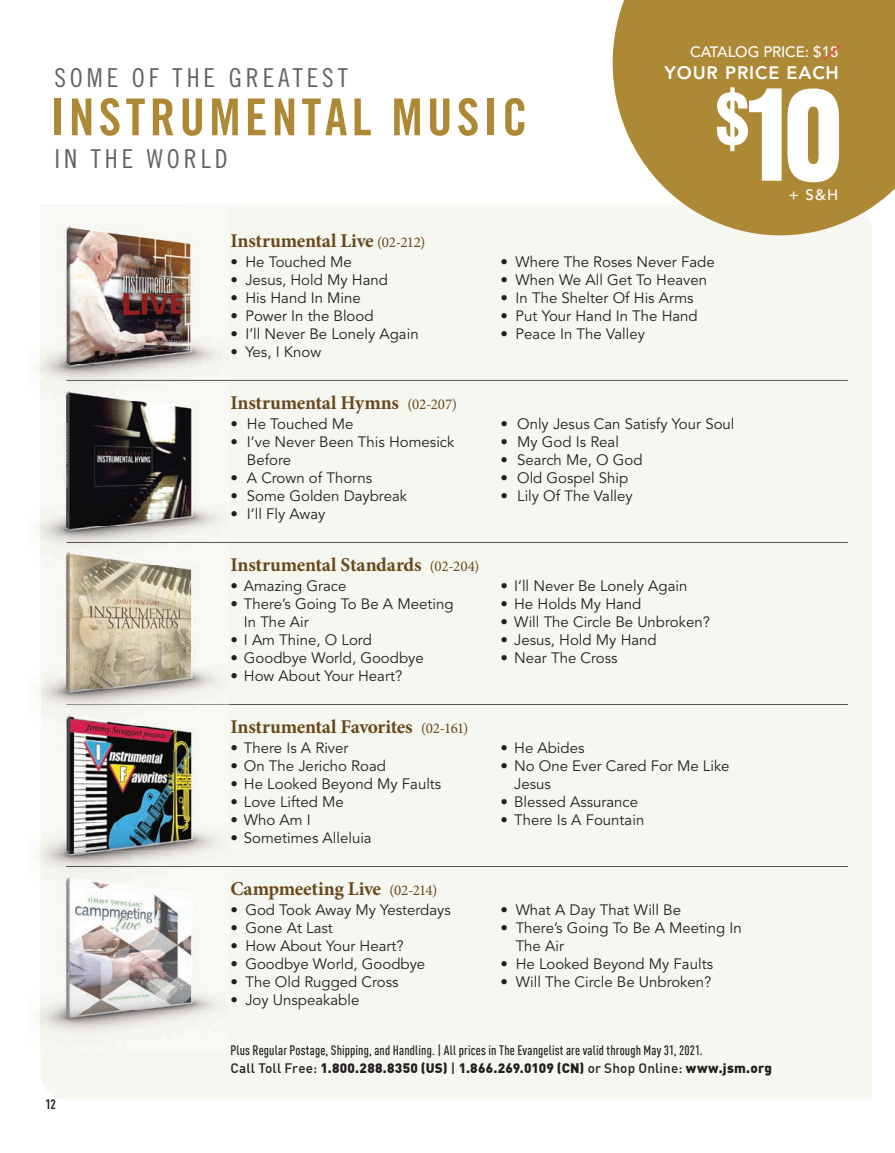
<style>
.page{position:relative;width:895px;height:1153px;background:#fff}
.page>*{position:absolute;margin:0;border:0;box-sizing:border-box;transform-origin:0 0}
.t1{font:126.45px "Gothic Thirteen Std";color:#fff}
.t2{font:51px "Trade Gothic LT Std Bd Cn 20";letter-spacing:.085em;color:#ad8936}
.t3{font:26.1px "Trade Gothic LT Std Cn 18";letter-spacing:.15em;color:#636366}
.t4{font:700 19.5px "Minion Pro";letter-spacing:-.01em;color:#68481a}
.t5{font:800 18px "Avenir LT Std";letter-spacing:.05em;color:#fff}
.t6{font:15px/18px "Avenir LT Std";color:#231f20}
.t7{font:500 15px "Avenir LT Std";color:#fff}
.t8{font:500 condensed 13.5px/18px "DIN Offc";letter-spacing:.01em;color:#231f20}
.t9{font:700 condensed 13.5px "DIN Offc";color:#231f20}
.s1{font-weight:400;font-size:15px}
.s2{font-weight:900}
.s3{font-stretch:normal}
.s4{font-weight:900;font-stretch:normal}
</style>
<div class="page">
<div style="left:41px;top:205px;width:831px;height:894px;background:#f7f7f2"></div>
<img style="left:40px;top:241px;width:1px;height:810px">
<img style="left:41px;top:205px;width:141px;height:160px">
<img style="left:182px;top:205px;width:47px;height:160px">
<img style="left:41px;top:400px;width:188px;height:126px">
<img style="left:40px;top:365px;width:189px;height:35px">
<img style="left:41px;top:564px;width:188px;height:287px">
<img style="left:40px;top:526px;width:189px;height:38px">
<hr style="left:66px;top:380px;width:781px;height:1px;background:#57585a">
<hr style="left:66px;top:542px;width:781px;height:1px;background:#57585a">
<hr style="left:66px;top:704px;width:781px;height:1px;background:#57585a">
<hr style="left:66px;top:866px;width:781px;height:1px;background:#57585a">
<img style="left:40px;top:689px;width:189px;height:37px">
<img style="left:66px;top:704px;width:163px;height:1px">
<svg style="left:229px;top:866px;width:1px;height:22px"></svg>
<img style="left:41px;top:888px;width:188px;height:163px">
<img style="left:40px;top:851px;width:189px;height:37px">
<img style="left:66px;top:866px;width:163px;height:1px">
<svg style="left:612px;top:0;width:282px;height:235px;background:#b6974e"></svg>
<svg style="left:821px;top:44px;width:20px;height:18px"></svg>
<h3 class="t3" style="left:54px;top:62px;width:295px">SOME OF THE GREATEST</h3>
<h2 class="t2" style="left:50px;top:86px;width:479px">INSTRUMENTAL MUSIC</h2>
<h3 class="t3" style="left:54px;top:143px;width:175px">IN THE WORLD</h3>
<h3 class="t4" style="left:230px;top:227px;width:196px">Instrumental Live <span class="s1">(02-212)</span></h3>
<p class="t7" style="left:690px;top:43px;width:150px">CATALOG PRICE: $18</p>
<p class="t5" style="left:664px;top:62px;width:176px">YOUR PRICE EACH</p>
<h1 class="t1" style="left:716px;top:57px;width:126px"><sup>$</sup>10</h1>
<p class="t7" style="left:788px;top:186px;width:51px">+ S&amp;H</p>
<p class="t6" style="left:230px;top:253px;width:123px">• He Touched Me</p>
<p class="t6" style="left:230px;top:271px;width:159px">• Jesus, Hold My Hand</p>
<p class="t6" style="left:230px;top:289px;width:132px">• His Hand In Mine</p>
<p class="t6" style="left:230px;top:307px;width:145px">• Power In the Blood</p>
<p class="t6" style="left:230px;top:325px;width:190px">• I’ll Never Be Lonely Again</p>
<p class="t6" style="left:230px;top:343px;width:92px">• Yes, I Know</p>
<h3 class="t4" style="left:230px;top:389px;width:228px">Instrumental Hymns <span class="s1">(02-207)</span></h3>
<p class="t6" style="left:230px;top:415px;width:124px">• He Touched Me</p>
<p class="t6" style="left:247px;top:433px;width:209px;text-indent:-16px">• I’ve Never Been This Homesick<br>Before</p>
<p class="t6" style="left:230px;top:469px;width:143px">• A Crown of Thorns</p>
<p class="t6" style="left:230px;top:487px;width:178px">• Some Golden Daybreak</p>
<p class="t6" style="left:230px;top:505px;width:96px">• I’ll Fly Away</p>
<h3 class="t4" style="left:230px;top:551px;width:250px">Instrumental Standards <span class="s1">(02-204)</span></h3>
<p class="t6" style="left:230px;top:577px;width:118px">• Amazing Grace</p>
<p class="t6" style="left:244px;top:595px;width:211px;text-indent:-14px">• There’s Going To Be A Meeting<br>In The Air</p>
<p class="t6" style="left:230px;top:631px;width:143px">• I Am Thine, O Lord</p>
<p class="t6" style="left:230px;top:649px;width:195px">• Goodbye World, Goodbye</p>
<p class="t6" style="left:230px;top:667px;width:173px">• How About Your Heart?</p>
<h3 class="t4" style="left:230px;top:713px;width:239px">Instrumental Favorites <span class="s1">(02-161)</span></h3>
<p class="t6" style="left:230px;top:739px;width:120px"><span class="s2">•</span> There Is A River</p>
<p class="t6" style="left:230px;top:757px;width:157px"><span class="s2">•</span> On The Jericho Road</p>
<p class="t6" style="left:230px;top:775px;width:212px"><span class="s2">•</span> He Looked Beyond My Faults</p>
<p class="t6" style="left:230px;top:793px;width:115px"><span class="s2">•</span> Love Lifted Me</p>
<p class="t6" style="left:230px;top:811px;width:82px"><span class="s2">•</span> Who Am I</p>
<p class="t6" style="left:230px;top:829px;width:143px"><span class="s2">•</span> Sometimes Alleluia</p>
<h3 class="t4" style="left:230px;top:875px;width:208px">Campmeeting Live <span class="s1">(02-214)</span></h3>
<p class="t6" style="left:230px;top:901px;width:222px">• God Took Away My Yesterdays</p>
<p class="t6" style="left:230px;top:919px;width:104px">• Gone At Last</p>
<p class="t6" style="left:230px;top:937px;width:175px">• How About Your Heart?</p>
<p class="t6" style="left:230px;top:955px;width:196px">• Goodbye World, Goodbye</p>
<p class="t6" style="left:230px;top:973px;width:170px">• The Old Rugged Cross</p>
<p class="t6" style="left:230px;top:991px;width:130px">• Joy Unspeakable</p>
<p class="t6" style="left:500px;top:253px;width:215px">• Where The Roses Never Fade</p>
<p class="t6" style="left:500px;top:271px;width:208px">• When We All Get To Heaven</p>
<p class="t6" style="left:500px;top:289px;width:194px">• In The Shelter Of His Arms</p>
<p class="t6" style="left:500px;top:307px;width:199px">• Put Your Hand In The Hand</p>
<p class="t6" style="left:500px;top:325px;width:146px">• Peace In The Valley</p>
<p class="t6" style="left:500px;top:415px;width:235px">• Only Jesus Can Satisfy Your Soul</p>
<p class="t6" style="left:500px;top:433px;width:120px">• My God Is Real</p>
<p class="t6" style="left:500px;top:451px;width:143px">• Search Me, O God</p>
<p class="t6" style="left:500px;top:469px;width:129px">• Old Gospel Ship</p>
<p class="t6" style="left:500px;top:487px;width:134px">• Lily Of The Valley</p>
<p class="t6" style="left:500px;top:577px;width:188px">• I’ll Never Be Lonely Again</p>
<p class="t6" style="left:500px;top:595px;width:142px">• He Holds My Hand</p>
<p class="t6" style="left:500px;top:613px;width:211px">• Will The Circle Be Unbroken?</p>
<p class="t6" style="left:500px;top:631px;width:158px">• Jesus, Hold My Hand</p>
<p class="t6" style="left:500px;top:649px;width:118px">• Near The Cross</p>
<p class="t6" style="left:500px;top:739px;width:85px"><span class="s2">•</span> He Abides</p>
<p class="t6" style="left:514px;top:757px;width:217px;text-indent:-14px"><span class="s2">•</span> No One Ever Cared For Me Like<br>Jesus</p>
<p class="t6" style="left:500px;top:793px;width:139px"><span class="s2">•</span> Blessed Assurance</p>
<p class="t6" style="left:500px;top:811px;width:145px"><span class="s2">•</span> There Is A Fountain</p>
<p class="t6" style="left:500px;top:901px;width:182px">• What A Day That Will Be</p>
<p class="t6" style="left:515px;top:919px;width:227px;text-indent:-15px">• There’s Going To Be A Meeting In<br>The Air</p>
<p class="t6" style="left:500px;top:955px;width:214px">• He Looked Beyond My Faults</p>
<p class="t6" style="left:500px;top:973px;width:212px">• Will The Circle Be Unbroken?</p>
<p class="t9" style="left:45px;top:1096px;width:12px">12</p>
<p class="t8" style="left:230px;top:1040px;width:543px">Plus Regular Postage, Shipping, and Handling. | All prices in The Evangelist are valid through May 31, 2021.<br><span class="s3">Call Toll Free:</span> <span class="s4">1.800.288.8350 (US)</span> <span class="s3">|</span> <span class="s4">1.866.269.0109 (CN)</span> <span class="s3">or Shop Online:</span> <span class="s4">www.jsm.org</span></p>
</div>
